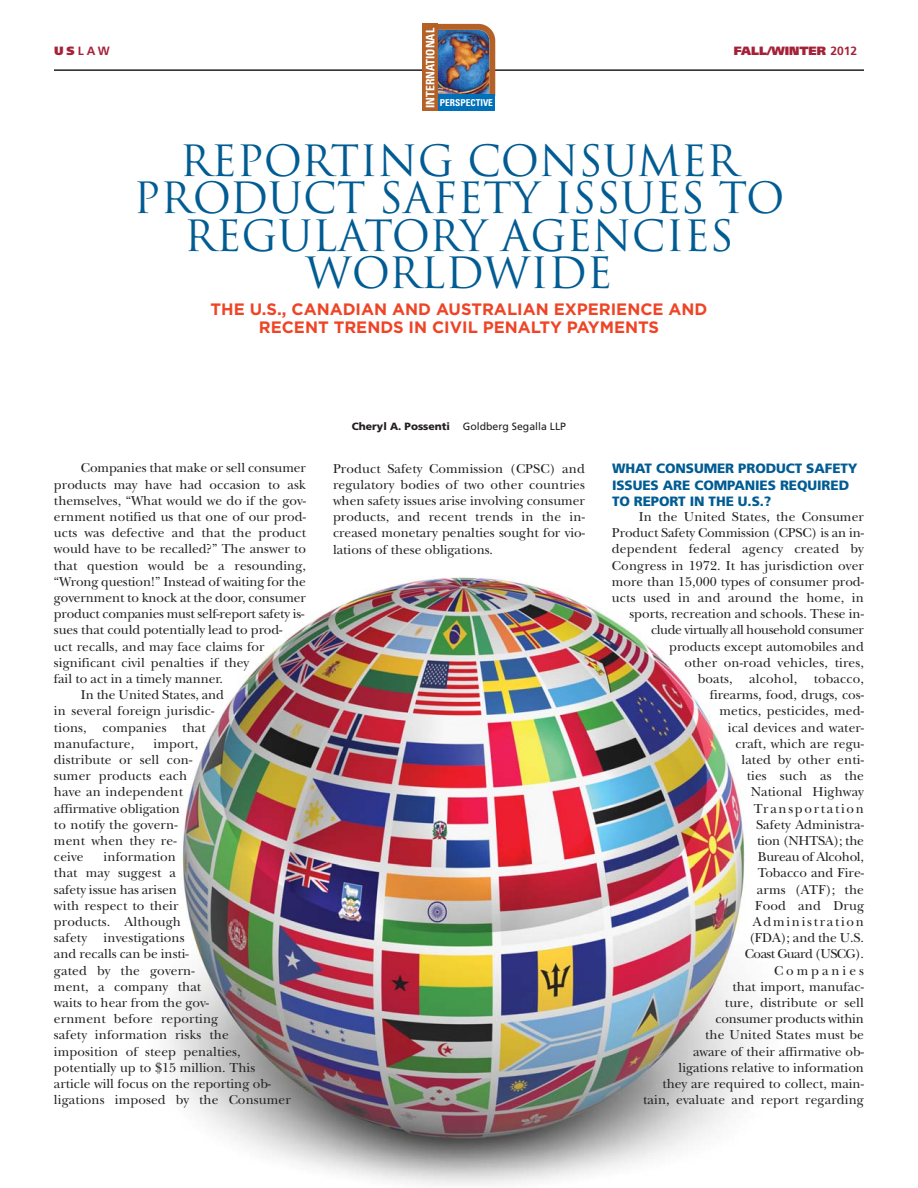
<style>
.page{position:relative;width:918px;height:1188px;background:#fff}
.page>*{position:absolute;margin:0;border:0;box-sizing:border-box;transform-origin:0 0}
.t1{font:42px/37.5px "Trajan";color:#005c93;text-align:center}
.t2{font:700 16.5px/18px "Gotham";color:#ef4426;text-align:center}
.t3{font:13.5px/16.2px "New Baskerville";letter-spacing:.005em;color:#231f20}
.t4{font:900 13.5px/16.2px "Frutiger";letter-spacing:-.005em;color:#005c93}
.t5{font:13.5px "New Baskerville";letter-spacing:-.015em;color:#231f20}
.t6{font:900 12px "Frutiger";color:#a52138}
.t7{font:700 12px "Frutiger";color:#a52138}
.t8{font:700 condensed 11.7px "Univers";color:#fff}
.t9{font:10.5px "Frutiger";color:#231f20}
.t10{font:700 condensed 9.45px "Univers";color:#fff}
.s1{font-weight:900}
.s2{font-weight:700}
</style>
<div class="page">
<hr style="left:54px;top:69px;width:810px;height:2px;background:#231f20">
<img style="left:166px;top:577px;width:588px;height:608px">
<img style="left:438px;top:24px;width:57px;height:71px">
<div style="left:423px;top:95px;width:72px;height:16px;background:#0070b9"></div>
<div style="left:423px;top:24px;width:15px;height:87px;background:#b46128"></div>
<p class="t8" style="left:426px;top:108px;width:81px;rotate:-90deg">INTERNATIONAL</p>
<p class="t7" style="left:54px;top:46px;width:57px"><span class="s1">US</span>LAW</p>
<p class="t6" style="left:734px;top:46px;width:125px">FALL/WINTER <span class="s2">2012</span></p>
<p class="t10" style="left:440px;top:99px;width:55px">PERSPECTIVE</p>
<h1 class="t1" style="left:133px;top:142px;width:653px">REPORTING CONSUMER<br>PRODUCT SAFETY ISSUES TO<br>REGULATORY AGENCIES<br>WORLDWIDE</h1>
<p class="t2" style="left:211px;top:301px;width:498px">THE U.S., CANADIAN AND AUSTRALIAN EXPERIENCE AND<br>RECENT TRENDS IN CIVIL PENALTY PAYMENTS</p>
<p class="t3" style="left:81px;top:462px;width:226px">Companies that make or sell consumer</p>
<p class="t3" style="left:54px;top:478px;width:254px">products may have had occasion to ask</p>
<p class="t3" style="left:54px;top:494px;width:253px">themselves, “What would we do if the gov-</p>
<p class="t3" style="left:54px;top:510px;width:253px">ernment notified us that one of our prod-</p>
<p class="t3" style="left:54px;top:526px;width:254px">ucts was defective and that the product</p>
<p class="t3" style="left:54px;top:543px;width:254px">would have to be recalled?” The answer to</p>
<p class="t3" style="left:54px;top:559px;width:254px">that question would be a resounding,</p>
<p class="t3" style="left:54px;top:575px;width:254px">“Wrong question!” Instead of waiting for the</p>
<p class="t3" style="left:54px;top:591px;width:254px">government to knock at the door, consumer</p>
<p class="t5" style="left:54px;top:609px;width:252px">product companies must self-report safety is-</p>
<p class="t3" style="left:54px;top:624px;width:230px">sues that could potentially lead to prod-</p>
<p class="t3" style="left:54px;top:640px;width:212px">uct recalls, and may face claims for</p>
<p class="t3" style="left:54px;top:656px;width:197px">significant civil penalties if they</p>
<p class="t3" style="left:54px;top:672px;width:171px">fail to act in a timely manner.</p>
<p class="t3" style="left:81px;top:688px;width:145px">In the United States, and</p>
<p class="t3" style="left:54px;top:705px;width:162px">in several foreign jurisdic-</p>
<p class="t3" style="left:54px;top:721px;width:153px">tions, companies that</p>
<p class="t3" style="left:54px;top:737px;width:82px">manufacture,</p>
<p class="t3" style="left:54px;top:737px;width:146px;text-indent:99px">import, distribute or sell con&shy;sumer products each have an independent affirmative obligation<br>to notify the govern&shy;ment when they re&shy;ceive</p>
<p class="t3" style="left:54px;top:850px;width:238px;text-indent:50px">information<br>that may suggest a<br>safety issue has arisen<br>with respect to their<br>products. Although<br>safety investigations<br>and recalls can be insti-<br>gated by the govern-<br>ment, a company that<br>waits to hear from the gov-<br>ernment before reporting<br>safety information risks the imposition of steep penalties, potentially up to $15 million. This article will focus on the reporting ob&shy;ligations imposed by the Consumer</p>
<p class="t9" style="left:352px;top:422px;width:216px"><span class="s1">Cheryl A. Possenti</span> Goldberg Segalla LLP</p>
<p class="t3" style="left:333px;top:462px;width:254px;text-align:justify">Product Safety Commission (CPSC) and regulatory bodies of two other countries when safety issues arise involving consumer products, and recent trends in the in&shy;creased monetary penalties sought for vio&shy;lations of these obligations.</p>
<p class="t4" style="left:612px;top:462px;width:247px">WHAT CONSUMER PRODUCT SAFETY<br>ISSUES ARE COMPANIES REQUIRED<br>TO REPORT IN THE U.S.?</p>
<p class="t3" style="left:612px;top:510px;width:254px;text-align:right">In the United States, the Consumer<br>Product Safety Commission (CPSC) is an in&shy;dependent federal agency created by<br>Congress in 1972. It has jurisdiction over more than 15,000 types of consumer prod&shy;ucts used in and around the home, in sports, recreation and schools. These in&shy;clude virtually all household consumer products except automobiles and<br>other on-road vehicles, tires,<br>boats, alcohol, tobacco,<br>firearms, food, drugs, cos-<br>metics, pesticides, med-<br>ical devices and water-<br>craft, which are regu-<br>lated by other enti-<br>ties such as the<br>National Highway<br>Transportation<br>Safety Administra-<br>tion (NHTSA); the<br>Bureau of Alcohol,<br>Tobacco and Fire-<br>arms (ATF); the<br>Food and Drug<br>Administration<br>(FDA); and the U.S.<br>Coast Guard (USCG).<br>Companies<br>that import, manufac-<br>ture, distribute or sell<br>consumer products within<br>the United States must be<br>aware of their affirmative ob-<br>ligations relative to information<br>they are required to collect, main-<br>tain, evaluate and report regarding</p>
</div>
